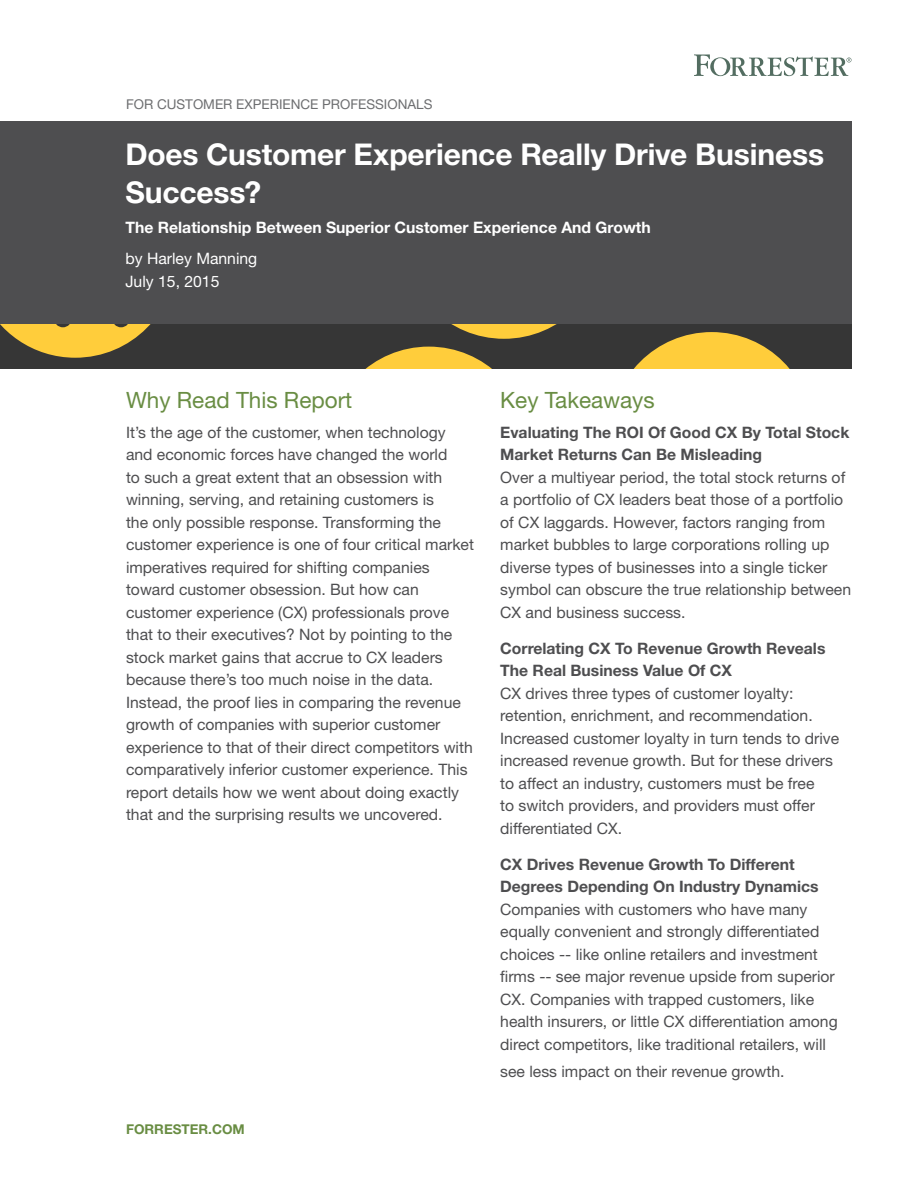
<style>
.page{position:relative;width:918px;height:1188px;background:#fff}
.page>*{position:absolute;margin:0;border:0;box-sizing:border-box;transform-origin:0 0}
.t1{font:700 30px/37.5px "Helvetica Neue LT Std";letter-spacing:-.005em;color:#fff}
.t2{font:22.5px "Helvetica Neue LT Std";color:#698d43}
.t3{font:15.75px/22.5px "Helvetica Neue LT Std";color:#4e4e50}
.t4{font:700 15.75px/22.5px "Helvetica Neue LT Std";color:#4e4e50}
.t5{font:700 15.75px "Helvetica Neue LT Std";color:#fff}
.t6{font:15.75px/22.5px "Helvetica Neue LT Std";color:#fff}
.t7{font:13.5px "Helvetica Neue LT Std";color:#6d6e70}
.t8{font:700 13.5px "Helvetica Neue LT Std";color:#698d43}
</style>
<div class="page">
<div style="left:0;top:122px;width:852px;height:202px;background:#4e4e50"></div>
<svg style="left:694px;top:54px;width:157px;height:22px"></svg>
<div style="left:0;top:324px;width:852px;height:45px;background:#363636"></div>
<svg style="left:365px;top:347px;width:127px;height:22px"></svg>
<svg style="left:633px;top:332px;width:157px;height:37px"></svg>
<svg style="left:451px;top:324px;width:106px;height:15px"></svg>
<svg style="left:0;top:324px;width:151px;height:34px"></svg>
<p class="t7" style="left:126px;top:96px;width:308px">For Custom er Experience Professionals</p>
<h1 class="t1" style="left:125px;top:135px;width:700px">Does Customer Experience Really Drive Business<br>Success?</h1>
<p class="t5" style="left:125px;top:218px;width:527px">The Relationship Between Superior Customer Experience And Growth</p>
<p class="t6" style="left:125px;top:247px;width:133px">by Harley Manning<br>July 15, 2015</p>
<h2 class="t2" style="left:126px;top:386px;width:228px">Why Read This Report</h2>
<p class="t3" style="left:126px;top:421px;width:349px">It’s the age of the customer, when technology and economic forces have changed the world<br>to such a great extent that an obsession with winning, serving, and retaining customers is<br>the only possible response. Transforming the customer experience is one of four critical market imperatives required for shifting companies toward customer obsession. But how can customer experience (CX) professionals prove that to their executives? Not by pointing to the stock market gains that accrue to CX leaders because there’s too much noise in the data.<br>I nstead, the proof lies in comparing the revenue growth of companies with superior customer experience to that of their direct competitors with comparatively inferior customer experience. This report details how we went about doing exactly that and the surprising results we uncovered.</p>
<p class="t8" style="left:126px;top:1121px;width:29px">forrester</p>
<p class="t8" style="left:208px;top:1121px;width:38px">.com</p>
<h2 class="t2" style="left:500px;top:386px;width:156px">Key Takeaways</h2>
<p class="t4" style="left:500px;top:420px;width:351px">Evaluating The ROI Of Good CX By Total Stock<br>Market Returns Can Be Misleading</p>
<p class="t3" style="left:500px;top:466px;width:352px">Over a multiyear period, the total stock returns of a portfolio of CX leaders beat those of a portfolio of CX laggards. However, factors ranging from market bubbles to large corporations rolling up diverse types of businesses into a single ticker symbol can obscure the true relationship between CX and business success.</p>
<p class="t4" style="left:500px;top:636px;width:327px">Correlating CX To Revenue Growth Reveals<br>The Real Business Value Of CX</p>
<p class="t3" style="left:500px;top:682px;width:340px">CX drives three types of customer loyalty: retention, enrichment, and recommendation.<br>I ncreased customer loyalty in turn tends to drive increased revenue growth. But for these drivers to affect an industry, customers must be free<br>to switch providers, and providers must offer differentiated CX.</p>
<p class="t4" style="left:500px;top:852px;width:320px">CX Drives Revenue Growth To Different<br>Degrees Depending On Industry Dynamics</p>
<p class="t3" style="left:500px;top:898px;width:339px">Companies with customers who have many equally convenient and strongly differentiated choices -- like online retailers and investment firms -- see major revenue upside from superior CX. Companies with trapped customers, like health insurers, or little CX differentiation among direct competitors, like traditional retailers, will</p>
<p class="t3" style="left:500px;top:1060px;width:286px">see less impact on their revenue growth.</p>
</div>
